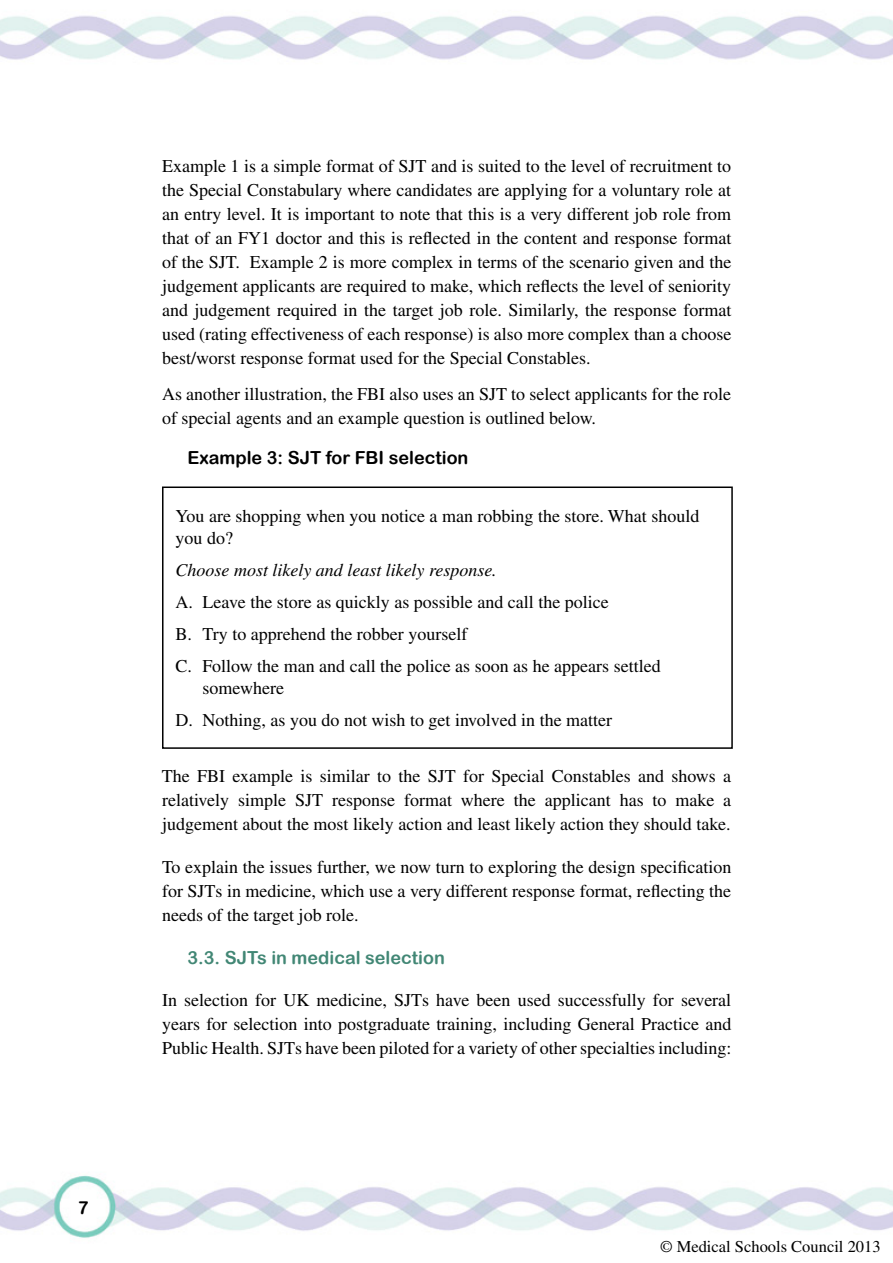
<style>
.page{position:relative;width:893px;height:1263px;background:#fff}
.page>*{position:absolute;margin:0;border:0;box-sizing:border-box;transform-origin:0 0}
.t1{font:18px/24px "Times LT Std";color:#000;text-align:justify}
.t2{font:italic 18px "Times LT Std";color:#000}
.t3{font:18px "Arial Rounded MT Bold";color:#000}
.t4{font:18px "Arial Rounded MT Bold";color:#428775}
.t5{font:16.5px "Times LT Std";color:#000}
</style>
<div class="page">
<img style="left:0;top:15px;width:893px;height:1223px">
<div style="left:162px;top:486px;width:571px;height:263px;border:2px solid #000"></div>
<p class="t3" style="left:78px;top:1197px;width:12px">7</p>
<p class="t1" style="left:162px;top:154px;width:571px">Example 1 is a simple format of SJT and is suited to the level of recruitment to the Special Constabulary where candidates are applying for a voluntary role at an entry level. It is important to note that this is a very different job role from that of an FY1 doctor and this is reflected in the content and response format of the SJT. Example 2 is more complex in terms of the scenario given and the judgement applicants are required to make, which reflects the level of seniority and judgement required in the target job role. Similarly, the response format used (rating effectiveness of each response) is also more complex than a choose best/worst response format used for the Special Constables.</p>
<p class="t1" style="left:162px;top:382px;width:571px">As another illustration, the FBI also uses an SJT to select applicants for the role of special agents and an example question is outlined below.</p>
<p class="t3" style="left:188px;top:447px;width:282px">Example 3: SJT for FBI selection</p>
<p class="t1" style="left:176px;top:505px;width:525px;line-height:21.6px">You are shopping when you notice a man robbing the store. What should you do?</p>
<p class="t2" style="left:176px;top:560px;width:323px">Choose most likely and least likely response.</p>
<p class="t1" style="left:176px;top:585px;width:487px;line-height:32.1px;text-align:left">A. Leave the store as quickly as possible and call the police<br>B. Try to apprehend the robber yourself<br>C. Follow the man and call the police as soon as he appears settled</p>
<p class="t1" style="left:176px;top:671px;width:438px;line-height:32.1px;text-indent:27px">somewhere<br>D. Nothing, as you do not wish to get involved in the matter</p>
<p class="t1" style="left:162px;top:764px;width:571px">The FBI example is similar to the SJT for Special Constables and shows a relatively simple SJT response format where the applicant has to make a judgement about the most likely action and least likely action they should take.</p>
<p class="t1" style="left:162px;top:855px;width:571px">To explain the issues further, we now turn to exploring the design specification for SJTs in medicine, which use a very different response format, reflecting the needs of the target job role.</p>
<p class="t4" style="left:188px;top:947px;width:259px">3.3. SJTs in medical selection</p>
<p class="t1" style="left:162px;top:988px;width:571px">In selection for UK medicine, SJTs have been used successfully for several years for selection into postgraduate training, including General Practice and Public Health. SJTs have been piloted for a variety of other specialties including:</p>
<p class="t5" style="left:660px;top:1237px;width:222px">© Medical Schools Council 2013</p>
</div>
